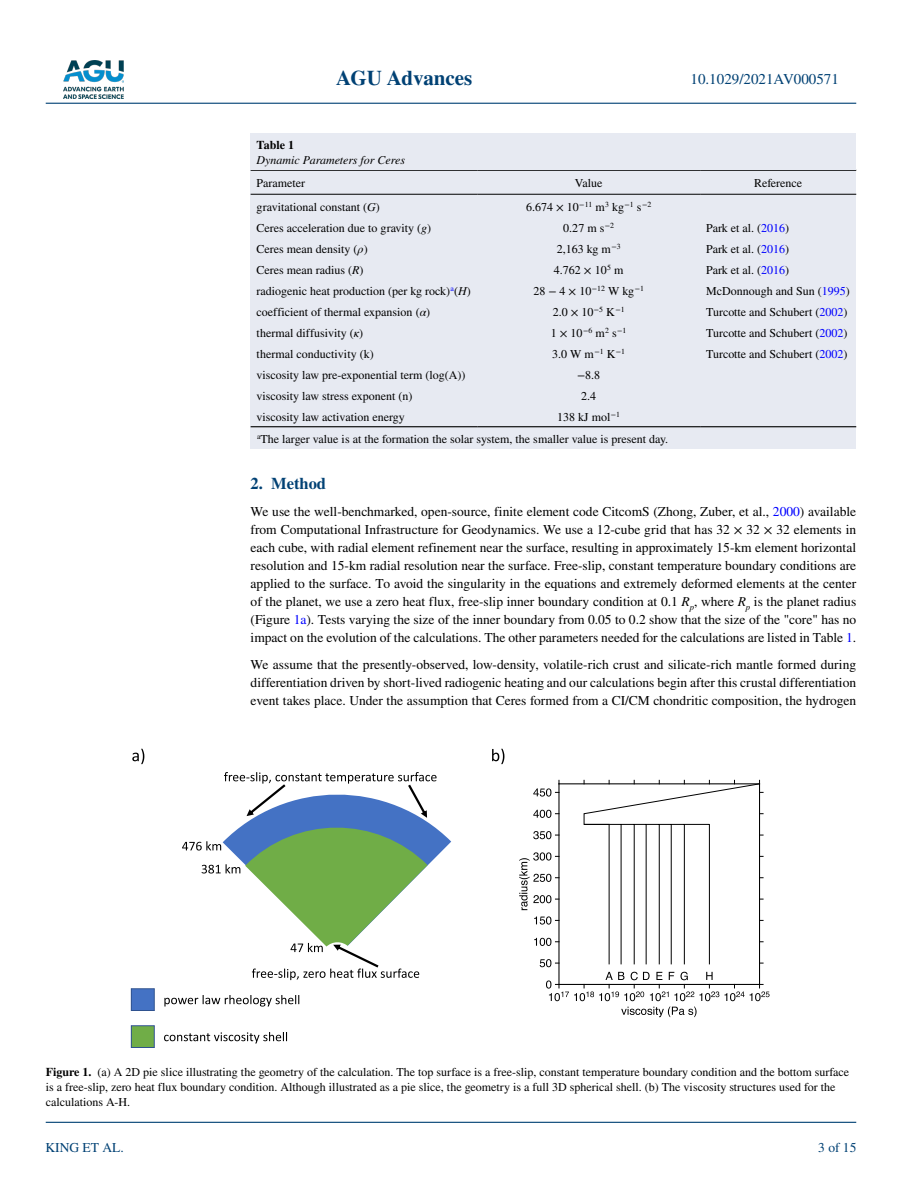
<style>
.page{position:relative;width:902px;height:1183px;background:#fff}
.page>*{position:absolute;margin:0;border:0;box-sizing:border-box;transform-origin:0 0}
.t1{font:700 21px "STIX";color:#004174}
.t2{font:700 16.5px "STIX";color:#004174}
.t3{font:15px "STIX";color:#004174}
.t4{font:13.5px/18px "STIX";color:#000;text-align:justify}
.t5{font:13.5px "STIX";color:#004174}
.t6{font:12px/15px "STIX";color:#000}
.t7{font:italic 12px "STIX";color:#000}
.t8{font:700 12px "STIX";color:#000}
.s1{font-style:italic}
.s2{color:#00f}
.s3{font-weight:700}
</style>
<div class="page">
<img style="left:63px;top:60px;width:60px;height:39px">
<hr style="left:46px;top:103px;width:810px;height:1px;background:#004174">
<hr style="left:46px;top:1121px;width:810px;height:1px;background:#004174">
<div style="left:250px;top:170px;width:606px;height:279px;background:#e7eaf2"></div>
<hr style="left:250px;top:170px;width:227px;height:1px;background:#000">
<hr style="left:250px;top:194px;width:227px;height:1px;background:#000">
<hr style="left:477px;top:170px;width:223px;height:1px;background:#000">
<hr style="left:477px;top:194px;width:223px;height:1px;background:#000">
<hr style="left:700px;top:170px;width:156px;height:1px;background:#000">
<hr style="left:700px;top:194px;width:156px;height:1px;background:#000">
<hr style="left:250px;top:426px;width:227px;height:1px;background:#000">
<hr style="left:477px;top:426px;width:223px;height:1px;background:#000">
<hr style="left:700px;top:426px;width:156px;height:1px;background:#000">
<div style="left:250px;top:134px;width:606px;height:36px;background:#e7eaf2"></div>
<svg style="left:621px;top:1006px;width:75px;height:10px"></svg>
<svg style="left:519px;top:780px;width:250px;height:220px"></svg>
<div style="left:131px;top:988px;width:23px;height:22px;background:#4472c4"></div>
<div style="left:131px;top:988px;width:24px;height:22px;border:1px solid #2f528f"></div>
<svg style="left:164px;top:995px;width:135px;height:11px"></svg>
<div style="left:131px;top:1025px;width:23px;height:22px;background:#70ad47"></div>
<div style="left:131px;top:1025px;width:24px;height:22px;border:1px solid #2f528f"></div>
<svg style="left:164px;top:1032px;width:123px;height:11px"></svg>
<svg style="left:132px;top:748px;width:12px;height:16px"></svg>
<svg style="left:492px;top:748px;width:12px;height:16px"></svg>
<svg style="left:182px;top:772px;width:269px;height:207px"></svg>
<h1 class="t1" style="left:336px;top:66px;width:138px">AGU Advances</h1>
<p class="t8" style="left:256px;top:137px;width:39px">Table 1</p>
<p class="t7" style="left:256px;top:151px;width:150px">Dynamic Parameters for Ceres</p>
<p class="t3" style="left:690px;top:69px;width:150px">10.1029/2021AV000571</p>
<p class="t6" style="left:256px;top:176px;width:50px">Parameter</p>
<p class="t6" style="left:574px;top:176px;width:29px">Value</p>
<p class="t6" style="left:754px;top:176px;width:50px">Reference</p>
<p class="t6" style="left:256px;top:200px;width:125px">gravitational constant (<span class="s1">G</span>)</p>
<p class="t6" style="left:526px;top:200px;width:127px">6.674 × 10<sup>−11</sup> m<sup>3</sup> kg<sup>−1</sup> s<sup>−2</sup></p>
<p class="t6" style="left:256px;top:221px;width:176px">Ceres acceleration due to gravity (<span class="s1">g</span>)</p>
<p class="t6" style="left:563px;top:221px;width:52px">0.27 m s<sup>−2</sup></p>
<p class="t6" style="left:706px;top:221px;width:85px">Park et al. (<span class="s2">2016</span>)</p>
<p class="t6" style="left:256px;top:242px;width:112px">Ceres mean density (<span class="s1">ρ</span>)</p>
<p class="t6" style="left:556px;top:242px;width:65px">2,163 kg m<sup>−3</sup></p>
<p class="t6" style="left:706px;top:242px;width:85px">Park et al. (<span class="s2">2016</span>)</p>
<p class="t6" style="left:256px;top:263px;width:108px">Ceres mean radius (<span class="s1">R</span>)</p>
<p class="t6" style="left:554px;top:263px;width:71px">4.762 × 10<sup>5</sup> m</p>
<p class="t6" style="left:706px;top:263px;width:85px">Park et al. (<span class="s2">2016</span>)</p>
<p class="t6" style="left:256px;top:284px;width:216px">radiogenic heat production (per kg rock)<sup>a</sup>(<span class="s1">H</span>)</p>
<p class="t6" style="left:533px;top:284px;width:112px">28 − 4 × 10<sup>−12</sup> W kg<sup>−1</sup></p>
<p class="t6" style="left:706px;top:284px;width:145px">McDonnough and Sun (<span class="s2">1995</span>)</p>
<p class="t6" style="left:256px;top:305px;width:175px">coefficient of thermal expansion (<span class="s1">α</span>)</p>
<p class="t6" style="left:552px;top:305px;width:73px">2.0 × 10<sup>−5</sup> K<sup>−1</sup></p>
<p class="t6" style="left:706px;top:305px;width:143px">Turcotte and Schubert (<span class="s2">2002</span>)</p>
<p class="t6" style="left:256px;top:326px;width:108px">thermal diffusivity (<span class="s1">κ</span>)</p>
<p class="t6" style="left:551px;top:326px;width:77px">1 × 10<sup>−6</sup> m<sup>2</sup> s<sup>−1</sup></p>
<p class="t6" style="left:706px;top:326px;width:143px">Turcotte and Schubert (<span class="s2">2002</span>)</p>
<p class="t6" style="left:256px;top:347px;width:118px">thermal conductivity (k)</p>
<p class="t6" style="left:552px;top:347px;width:74px">3.0 W m<sup>−1</sup> K<sup>−1</sup></p>
<p class="t6" style="left:706px;top:347px;width:143px">Turcotte and Schubert (<span class="s2">2002</span>)</p>
<p class="t6" style="left:256px;top:368px;width:210px">viscosity law pre-exponential term (log(A))</p>
<p class="t6" style="left:577px;top:368px;width:25px">−8.8</p>
<p class="t6" style="left:256px;top:389px;width:157px">viscosity law stress exponent (n)</p>
<p class="t6" style="left:581px;top:389px;width:16px">2.4</p>
<p class="t6" style="left:256px;top:410px;width:150px">viscosity law activation energy</p>
<p class="t6" style="left:257px;top:406px;width:412px;line-height:22.5px;text-indent:300px">138 kJ mol<sup>−1<br>a</sup>The larger value is at the formation the solar system, the smaller value is present day.</p>
<p class="t2" style="left:250px;top:473px;width:77px">2. Method</p>
<p class="t4" style="left:250px;top:503px;width:607px">We use the well-benchmarked, open-source, finite element code CitcomS (Zhong, Zuber, et al., <span class="s2">2000</span>) available from Computational Infrastructure for Geodynamics. We use a 12-cube grid that has 32 × 32 × 32 elements in each cube, with radial element refinement near the surface, resulting in approximately 15-km element horizontal resolution and 15-km radial resolution near the surface. Free-slip, constant temperature boundary conditions are applied to the surface. To avoid the singularity in the equations and extremely deformed elements at the center of the planet, we use a zero heat flux, free-slip inner boundary condition at 0.1 <span class="s1">R</span><sub>p</sub>, where <span class="s1">R</span><sub>p</sub> is the planet radius (Figure <span class="s2">1a</span>). Tests varying the size of the inner boundary from 0.05 to 0.2 show that the size of the "core" has no impact on the evolution of the calculations. The other parameters needed for the calculations are listed in Table <span class="s2">1</span>.</p>
<p class="t4" style="left:250px;top:656px;width:607px">We assume that the presently-observed, low-density, volatile-rich crust and silicate-rich mantle formed during differentiation driven by short-lived radiogenic heating and our calculations begin after this crustal differentiation event takes place. Under the assumption that Ceres formed from a CI/CM chondritic composition, the hydrogen</p>
<p class="t6" style="left:46px;top:1065px;width:805px"><span class="s3">Figure 1.</span> (a) A 2D pie slice illustrating the geometry of the calculation. The top surface is a free-slip, constant temperature boundary condition and the bottom surface is a free-slip, zero heat flux boundary condition. Although illustrated as a pie slice, the geometry is a full 3D spherical shell. (b) The viscosity structures used for the calculations A-H.</p>
<p class="t5" style="left:45px;top:1138px;width:80px">KING ET AL.</p>
<p class="t5" style="left:818px;top:1138px;width:40px">3 of 15</p>
</div>
